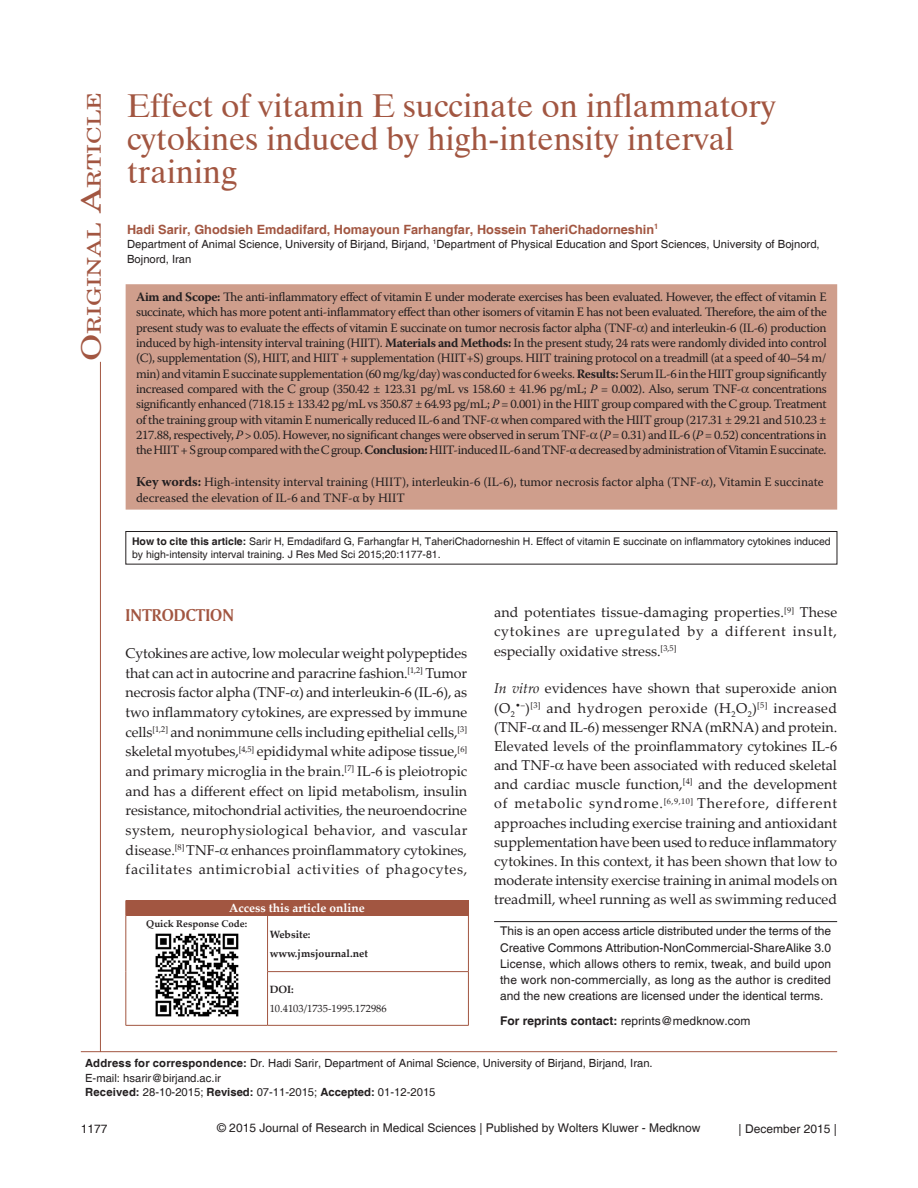
<style>
.page{position:relative;width:918px;height:1188px;background:#fff}
.page>*{position:absolute;margin:0;border:0;box-sizing:border-box;transform-origin:0 0}
.AT{font:33px/33px "Dutch 801 BT";color:#a25641}
.AH{font:18.9px "New Century Schlbk";color:#a25641;scale:1.3 1}
.t1{font:18px "Amerigo BT Bold A";color:#a25641}
.TX{font:14.25px/19.2px "Palatino Linotype";color:#231f20;text-align:justify}
.ABS{font:12.75px/15.3px "Warnock Pro";letter-spacing:-.035em;color:#231f20;text-align:justify}
.KWD{font:12.75px/16.5px "Warnock Pro";letter-spacing:-.005em;color:#231f20}
.AU{font:700 12.75px "Helvetica";color:#a25641}
.C{font:12px/16.2px "Helvetica";color:#231f20;text-align:justify}
.AAO{font:700 12px "Palatino Linotype";color:#fff}
.AFF{font:11.25px/14.7px "Helvetica";color:#231f20}
.ADD{font:11.25px/14.5px "Helvetica";color:#231f20}
.HIS{font:11.25px "Helvetica";color:#231f20}
.SRC{font:10.5px/12.6px "Helvetica";color:#231f20}
.Web{font:10.5px/18.5px "Palatino Linotype";color:#231f20}
.Web-2{font:700 10.5px/18.6px "Palatino Linotype";color:#231f20}
.QRC{font:700 9.75px "Palatino Linotype";color:#231f20}
.s1{font-size:27px}
.s2{font-weight:700}
.s3{font-style:italic}
.s4{font-weight:700;font-size:13.5px}
</style>
<div class="page">
<div style="left:126px;top:285px;width:710px;height:224px;background:#cf9e8c"></div>
<div style="left:126px;top:284px;width:711px;height:226px;border:2px solid #cf9e8c"></div>
<hr style="left:81px;top:1051px;width:756px;height:1px;background:#a25641">
<hr style="left:100px;top:362px;width:1px;height:690px;background:#a25641">
<hr style="left:494px;top:921px;width:343px;height:1px;background:#231f20">
<div style="left:126px;top:531px;width:711px;height:33px;border:1px solid #231f20"></div>
<div style="left:126px;top:900px;width:342px;height:15px;background:#a25641"></div>
<svg style="left:468px;top:900px;width:1px;height:15px"></svg>
<hr style="left:126px;top:916px;width:1px;height:56px;background:#a25641">
<hr style="left:126px;top:972px;width:1px;height:53px;background:#a25641">
<hr style="left:126px;top:915px;width:142px;height:1px;background:#a25641">
<hr style="left:267px;top:916px;width:1px;height:55px;background:#a25641">
<hr style="left:268px;top:915px;width:201px;height:1px;background:#a25641">
<hr style="left:468px;top:916px;width:1px;height:55px;background:#a25641">
<hr style="left:126px;top:1025px;width:142px;height:1px;background:#a25641">
<hr style="left:267px;top:972px;width:1px;height:53px;background:#a25641">
<hr style="left:267px;top:971px;width:202px;height:1px;background:#a25641">
<hr style="left:468px;top:972px;width:1px;height:53px;background:#a25641">
<hr style="left:268px;top:1025px;width:201px;height:1px;background:#a25641">
<img style="left:155px;top:933px;width:84px;height:84px">
<p class="AH" style="left:83px;top:361px;width:209px;rotate:-90deg"><span class="s1">O</span>riginal <span class="s1">A</span>rticle</p>
<p class="AT" style="left:127px;top:89px;width:650px">Effect of vitamin E succinate on inflammatory cytokines induced by high-intensity interval training</p>
<p class="AU" style="left:127px;top:221px;width:533px">Hadi Sarir, Ghodsieh Emdadifard, Homayoun Farhangfar, Hossein TaheriChadorneshin<sup>1</sup></p>
<p class="AFF" style="left:127px;top:237px;width:694px">Department of Animal Science, University of Birjand, Birjand, <sup>1</sup>Department of Physical Education and Sport Sciences, University of Bojnord,<br>Bojnord, Iran</p>
<p class="ABS" style="left:136px;top:289px;width:692px"><span class="s2">Aim and Scope:</span> The anti-inflammatory effect of vitamin E under moderate exercises has been evaluated. However, the effect of vitamin E succinate, which has more potent anti-inflammatory effect than other isomers of vitamin E has not been evaluated. Therefore, the aim of the present study was to evaluate the effects of vitamin E succinate on tumor necrosis factor alpha (TNF- ) and interleukin-6 (IL-6) production induced by high-intensity interval training (HIIT). <span class="s2">Materials and Methods:</span> In the present study, 24 rats were randomly divided into control (C), supplementation (S), HIIT, and HIIT + supplementation (HIIT+S) groups. HIIT training protocol on a treadmill (at a speed of 40–54 m/ min) and vitamin E succinate supplementation (60 mg/kg/day) was conducted for 6 weeks. <span class="s2">Results:</span> Serum IL-6 in the HIIT group significantly increased compared with the C group (350.42 ± 123.31 pg/mL vs 158.60 ± 41.96 pg/mL; <span class="s3">P</span> = 0.002). Also, serum TNF- concentrations significantly enhanced (718.15 ± 133.42 pg/mL vs 350.87 ± 64.93 pg/mL; <span class="s3">P</span> = 0.001) in the HIIT group compared with the C group. Treatment of the training group with vitamin E numerically reduced IL-6 and TNF- when compared with the HIIT group (217.31 ± 29.21 and 510.23 ± 217.88, respectively, <span class="s3">P</span> &gt; 0.05). However, no significant changes were observed in serum TNF- (<span class="s3">P</span> = 0.31) and IL-6 (<span class="s3">P</span> = 0.52) concentrations in the HIIT + S group compared with the C group. <span class="s2">Conclusion:</span> HIIT-induced IL-6 and TNF-α decreased by administration of Vitamin E succinate.</p>
<p class="KWD" style="left:136px;top:473px;width:689px"><span class="s4">Key words:</span> High-intensity interval training (HIIT), interleukin-6 (IL-6), tumor necrosis factor alpha (TNF- ), Vitamin E succinate decreased the elevation of IL-6 and TNF-α by HIIT</p>
<p class="SRC" style="left:132px;top:536px;width:700px"><span class="s2">How to cite this article:</span> Sarir H, Emdadifard G, Farhangfar H, TaheriChadorneshin H. Effect of vitamin E succinate on inflammatory cytokines induced by high-intensity interval training. J Res Med Sci 2015;20:1177-81.</p>
<h1 class="t1" style="left:126px;top:603px;width:110px">INTRODCTION</h1>
<p class="TX" style="left:126px;top:643px;width:343px;line-height:19.6px">Cytokines are active, low molecular weight polypeptides that can act in autocrine and paracrine fashion.<sup>[1,2]</sup> Tumor necrosis factor alpha (TNF- ) and interleukin-6 (IL-6), as two inflammatory cytokines, are expressed by immune cells<sup>[1,2]</sup> and nonimmune cells including epithelial cells,<sup>[3] </sup>skeletal myotubes,<sup>[4,5]</sup> epididymal white adipose tissue,<sup>[6] </sup>and primary microglia in the brain.<sup>[7]</sup> IL-6 is pleiotropic and has a different effect on lipid metabolism, insulin resistance, mitochondrial activities, the neuroendocrine system, neurophysiological behavior, and vascular disease.<sup>[8]</sup> TNF- enhances proinflammatory cytokines, facilitates antimicrobial activities of phagocytes,</p>
<p class="AAO" style="left:229px;top:900px;width:137px">Access this article online</p>
<p class="QRC" style="left:146px;top:917px;width:102px">Quick Response Code:</p>
<p class="Web-2" style="left:270px;top:925px;width:100px">Website: www.jmsjournal.net</p>
<p class="Web" style="left:270px;top:980px;width:119px"><span class="s2">DOI:<br></span>10.4103/1735-1995.172986</p>
<p class="TX" style="left:494px;top:602px;width:345px">and potentiates tissue-damaging properties.<sup>[9]</sup> These cytokines are upregulated by a different insult, especially oxidative stress.<sup>[3,5]</sup></p>
<p class="TX" style="left:494px;top:678px;width:345px"><span class="s3">In vitro</span> evidences have shown that superoxide anion (O<sub>2</sub><sup>•–</sup>)<sup>[3]</sup> and hydrogen peroxide (H<sub>2</sub>O<sub>2</sub>)<sup>[5]</sup> increased (TNF- and IL-6) messenger RNA (mRNA) and protein.<br>Elevated levels of the proinflammatory cytokines IL-6 and TNF- have been associated with reduced skeletal and cardiac muscle function,<sup>[4]</sup> and the development of metabolic syndrome.<sup>[6,9,10]</sup> Therefore, different approaches including exercise training and antioxidant supplementation have been used to reduce inflammatory cytokines. In this context, it has been shown that low to moderate intensity exercise training in animal models on treadmill, wheel running as well as swimming reduced</p>
<p class="C" style="left:500px;top:924px;width:333px">This is an open access article distributed under the terms of the Creative Commons Attribution-NonCommercial-ShareAlike 3.0<br>License, which allows others to remix, tweak, and build upon the work non-commercially, as long as the author is credited and the new creations are licensed under the identical terms.</p>
<p class="C" style="left:500px;top:1014px;width:252px"><span class="s2">For reprints contact:</span> reprints@medknow.com</p>
<p class="ADD" style="left:85px;top:1056px;width:569px"><span class="s2">Address for correspondence:</span> Dr. Hadi Sarir, Department of Animal Science, University of Birjand, Birjand, Iran.<br>E-mail: hsarir@birjand.ac.ir</p>
<p class="HIS" style="left:85px;top:1086px;width:352px"><span class="s2">Received:</span> 28-10-2015; <span class="s2">Revised:</span> 07-11-2015; <span class="s2">Accepted:</span> 01-12-2015</p>
<p class="C" style="left:81px;top:1122px;width:28px">1177</p>
<p class="C" style="left:217px;top:1121px;width:485px">© 2015 Journal of Research in Medical Sciences | Published by Wolters Kluwer - Medknow</p>
<p class="C" style="left:739px;top:1121px;width:100px">| December 2015 |</p>
</div>
